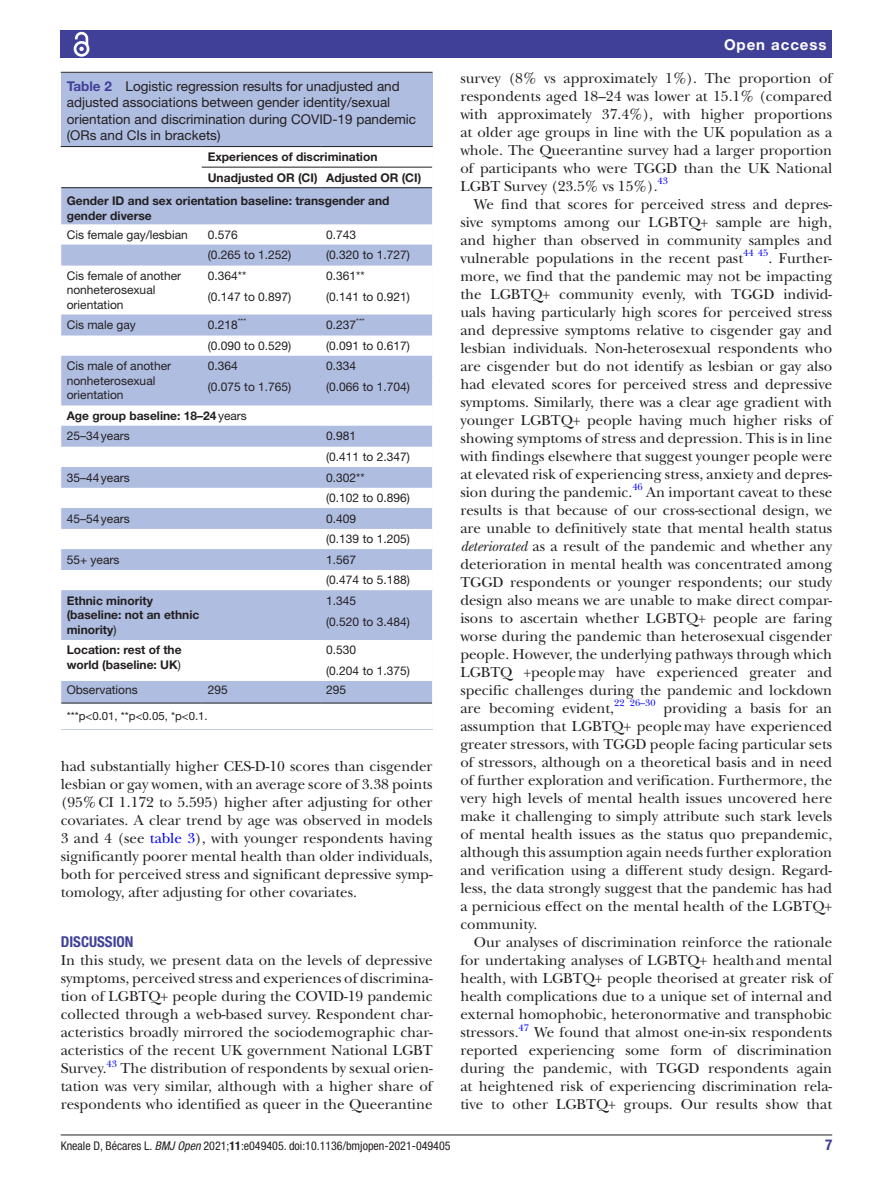
<style>
.page{position:relative;width:893px;height:1191px;background:#fff}
.page>*{position:absolute;margin:0;border:0;box-sizing:border-box;transform-origin:0 0}
.t1{font:15px/18px "New Baskerville";color:#231f20;text-align:justify}
.t2{font:700 condensed 15px "Helvetica Neue LT Std";color:#414099}
.t3{font:700 15px "Helvetica Neue LT Std";letter-spacing:.065em;color:#fff}
.t4{font:13.5px/16.5px "Helvetica Neue LT Std";color:#231f20}
.t5{font:12px/20.5px "Helvetica Neue LT Std";color:#231f20}
.t6{font:700 12px/14.4px "Helvetica Neue LT Std";color:#231f20}
.t7{font:condensed 12px "Helvetica Neue LT Std";color:#231f20}
.t8{font:11.4px "Helvetica Neue LT Std";color:#231f20}
.t9{font:9.9px "New Baskerville";color:#00f}
.t10{font:7.95px "Helvetica Neue LT Std";color:#231f20}
.s1{font-weight:700;color:#414099}
.s2{font-weight:400}
.s3{color:#00f}
.s4{font-style:italic}
.s5{font-weight:700}
</style>
<div class="page">
<hr style="left:61px;top:1134px;width:771px;height:1px;background:#231f20">
<div style="left:61px;top:31px;width:771px;height:27px;background:#414099"></div>
<svg style="left:73px;top:31px;width:17px;height:26px"></svg>
<div style="left:61px;top:73px;width:372px;height:656px;background:#afbde1"></div>
<hr style="left:61px;top:72px;width:372px;height:1px;background:#231f20">
<div style="left:61px;top:147px;width:371px;height:582px;background:#fff"></div>
<svg style="left:61px;top:188px;width:371px;height:514px"></svg>
<hr style="left:61px;top:187px;width:141px;height:1px;background:#231f20">
<hr style="left:61px;top:146px;width:141px;height:1px;background:#231f20">
<hr style="left:202px;top:146px;width:118px;height:1px;background:#231f20">
<hr style="left:320px;top:146px;width:113px;height:1px;background:#231f20">
<hr style="left:202px;top:167px;width:118px;height:1px;background:#231f20">
<hr style="left:202px;top:187px;width:118px;height:1px;background:#231f20">
<hr style="left:320px;top:167px;width:112px;height:1px;background:#231f20">
<hr style="left:320px;top:187px;width:112px;height:1px;background:#231f20">
<hr style="left:61px;top:702px;width:141px;height:1px;background:#231f20">
<hr style="left:202px;top:702px;width:118px;height:1px;background:#231f20">
<hr style="left:320px;top:702px;width:112px;height:1px;background:#231f20">
<svg style="left:432px;top:147px;width:1px;height:41px"></svg>
<hr style="left:432px;top:188px;width:1px;height:36px;background:#fff">
<svg style="left:432px;top:224px;width:1px;height:505px"></svg>
<hr style="left:67px;top:719px;width:366px;height:2px;background:#fff">
<p class="t4" style="left:67px;top:77px;width:351px"><span class="s1">Table 2</span> Logistic regression results for unadjusted and adjusted associations between gender identity/sexual orientation and discrimination during COVID-19 pandemic (ORs and CIs in brackets)</p>
<p class="t6" style="left:208px;top:146px;width:215px;line-height:20.5px">Experiences of discrimination<br>Unadjusted OR (CI) Adjusted OR (CI)</p>
<p class="t6" style="left:67px;top:193px;width:324px">Gender ID and sex orientation baseline: transgender and gender diverse</p>
<p class="t5" style="left:67px;top:224px;width:123px">Cis female gay/lesbian</p>
<p class="t5" style="left:208px;top:224px;width:32px">0.576</p>
<p class="t5" style="left:326px;top:224px;width:32px">0.743</p>
<p class="t5" style="left:208px;top:245px;width:85px">(0.265 to 1.252)</p>
<p class="t5" style="left:326px;top:245px;width:85px">(0.320 to 1.727)</p>
<p class="t5" style="left:67px;top:268px;width:116px;line-height:14.4px">Cis female of another nonheterosexual orientation</p>
<p class="t5" style="left:208px;top:265px;width:40px">0.364**</p>
<p class="t5" style="left:326px;top:265px;width:40px">0.361**</p>
<p class="t5" style="left:208px;top:286px;width:85px">(0.147 to 0.897)</p>
<p class="t5" style="left:326px;top:286px;width:85px">(0.141 to 0.921)</p>
<p class="t10" style="left:238px;top:316px;width:10px">***</p>
<p class="t5" style="left:326px;top:314px;width:40px">0.237<sup>***</sup></p>
<p class="t5" style="left:208px;top:335px;width:85px">(0.090 to 0.529)</p>
<p class="t5" style="left:326px;top:335px;width:85px">(0.091 to 0.617)</p>
<p class="t5" style="left:67px;top:314px;width:71px">Cis male gay</p>
<p class="t5" style="left:208px;top:314px;width:32px">0.218</p>
<p class="t5" style="left:67px;top:359px;width:106px;line-height:14.4px">Cis male of another nonheterosexual orientation</p>
<p class="t5" style="left:208px;top:356px;width:32px">0.364</p>
<p class="t5" style="left:326px;top:356px;width:32px">0.334</p>
<p class="t5" style="left:208px;top:376px;width:85px">(0.075 to 1.765)</p>
<p class="t5" style="left:326px;top:376px;width:85px">(0.066 to 1.704)</p>
<p class="t6" style="left:67px;top:405px;width:182px;line-height:20.5px">Age group baseline: 18–24<span class="s2">years<br>25–34years</span></p>
<p class="t5" style="left:326px;top:426px;width:85px">0.981<br>(0.411 to 2.347)</p>
<p class="t5" style="left:67px;top:467px;width:65px">35–44years</p>
<p class="t5" style="left:326px;top:467px;width:85px">0.302**<br>(0.102 to 0.896)</p>
<p class="t5" style="left:67px;top:508px;width:65px">45–54years</p>
<p class="t5" style="left:326px;top:508px;width:85px">0.409<br>(0.139 to 1.205)</p>
<p class="t5" style="left:67px;top:549px;width:54px">55+ years</p>
<p class="t5" style="left:326px;top:549px;width:85px">1.567<br>(0.474 to 5.188)</p>
<p class="t6" style="left:67px;top:593px;width:134px">Ethnic minority (baseline: not an ethnic minority<span class="s2">)</span></p>
<p class="t5" style="left:326px;top:590px;width:85px">1.345<br>(0.520 to 3.484)</p>
<p class="t6" style="left:67px;top:642px;width:116px">Location: rest of the world (baseline: UK<span class="s2">)</span></p>
<p class="t5" style="left:326px;top:639px;width:85px">0.530<br>(0.204 to 1.375)</p>
<p class="t5" style="left:67px;top:679px;width:73px">Observations</p>
<p class="t5" style="left:208px;top:679px;width:22px">295</p>
<p class="t5" style="left:326px;top:679px;width:22px">295</p>
<p class="t8" style="left:67px;top:709px;width:142px">***p&lt;0.01, **p&lt;0.05, *p&lt;0.1.</p>
<p class="t1" style="left:61px;top:757px;width:373px">had substantially higher CES-D-10 scores than cisgender lesbian or gay women, with an average score of 3.38 points (95%CI 1.172 to 5.595) higher after adjusting for other covariates. A clear trend by age was observed in models 3 and 4 (see <span class="s3">table 3</span>), with younger respondents having significantly poorer mental health than older individuals, both for perceived stress and significant depressive symp&shy;tomology, after adjusting for other covariates.</p>
<p class="t2" style="left:61px;top:933px;width:74px">DISCUSSION</p>
<p class="t1" style="left:61px;top:951px;width:373px">In this study, we present data on the levels of depressive symptoms, perceived stress and experiences of discrimina&shy;tion of LGBTQ+ people during the COVID-19 pandemic collected through a web-based survey. Respondent char&shy;acteristics broadly mirrored the sociodemographic char&shy;acteristics of the recent UK government National LGBT Survey.</p>
<p class="t9" style="left:107px;top:1057px;width:12px">43</p>
<p class="t1" style="left:61px;top:1059px;width:373px;text-indent:60px">The distribution of respondents by sexual orien&shy;tation was very similar, although with a higher share of respondents who identified as queer in the Queerantine</p>
<p class="t3" style="left:724px;top:35px;width:104px">Open access</p>
<p class="t1" style="left:460px;top:69px;width:373px">survey (8% vs approximately 1%). The proportion of respondents aged 18–24 was lower at 15.1% (compared with approximately 37.4%), with higher proportions at older age groups in line with the UK population as a whole. The Queerantine survey had a larger proportion of participants who were TGGD than the UK National LGBT Survey (23.5% vs 15%).</p>
<p class="t9" style="left:658px;top:175px;width:12px">43</p>
<p class="t1" style="left:460px;top:195px;width:373px;text-indent:14px">We find that scores for perceived stress and depres&shy;sive symptoms among our LGBTQ+ sample are high, and higher than observed in community samples and vulnerable populations in the recent past</p>
<p class="t9" style="left:743px;top:247px;width:27px">44 45</p>
<p class="t1" style="left:460px;top:249px;width:373px;text-indent:308px">. Further&shy;more, we find that the pandemic may not be impacting the LGBTQ+ community evenly, with TGGD individ&shy;uals having particularly high scores for perceived stress and depressive symptoms relative to cisgender gay and lesbian individuals. Non-heterosexual respondents who are cisgender but do not identify as lesbian or gay also had elevated scores for perceived stress and depressive symptoms. Similarly, there was a clear age gradient with younger LGBTQ+ people having much higher risks of showing symptoms of stress and depression. This is in line with findings elsewhere that suggest younger people were at elevated risk of experiencing stress, anxiety and depres&shy;sion during the pandemic.<sup>46</sup> An important caveat to these results is that because of our cross-sectional design, we are unable to definitively state that mental health status <span class="s4">deteriorated</span> as a result of the pandemic and whether any deterioration in mental health was concentrated among TGGD respondents or younger respondents; our study design also means we are unable to make direct compar&shy;isons to ascertain whether LGBTQ+ people are faring worse during the pandemic than heterosexual cisgender people. However, the underlying pathways through which LGBTQ +peoplemay have experienced greater and specific challenges during the pandemic and lockdown are becoming evident,<sup>22</sup> <sup>26–30</sup></p>
<p class="t1" style="left:460px;top:699px;width:373px;text-indent:203px">providing a basis for an assumption that LGBTQ+ peoplemay have experienced greater stressors, with TGGD people facing particular sets of stressors, although on a theoretical basis and in need of further exploration and verification. Furthermore, the very high levels of mental health issues uncovered here make it challenging to simply attribute such stark levels of mental health issues as the status quo prepandemic, although this assumption again needs further exploration and verification using a different study design. Regard&shy;less, the data strongly suggest that the pandemic has had a pernicious effect on the mental health of the LGBTQ+ community.</p>
<p class="t1" style="left:460px;top:933px;width:373px;text-indent:14px">Our analyses of discrimination reinforce the rationale for undertaking analyses of LGBTQ+ healthand mental health, with LGBTQ+ people theorised at greater risk of health complications due to a unique set of internal and external homophobic, heteronormative and transphobic stressors.</p>
<p class="t9" style="left:519px;top:1021px;width:12px">47</p>
<p class="t1" style="left:460px;top:1023px;width:373px;text-indent:74px">We found that almost one-in-six respondents reported experiencing some form of discrimination during the pandemic, with TGGD respondents again at heightened risk of experiencing discrimination rela&shy;tive to other LGBTQ+ groups. Our results show that</p>
<p class="t7" style="left:61px;top:1138px;width:391px">Kneale D, Bécares L. <span class="s4">BMJ Open</span> 2021;<span class="s5">11</span>:e049405. doi:10.1136/bmjopen-2021-049405</p>
<p class="t2" style="left:825px;top:1135px;width:9px">7</p>
</div>
